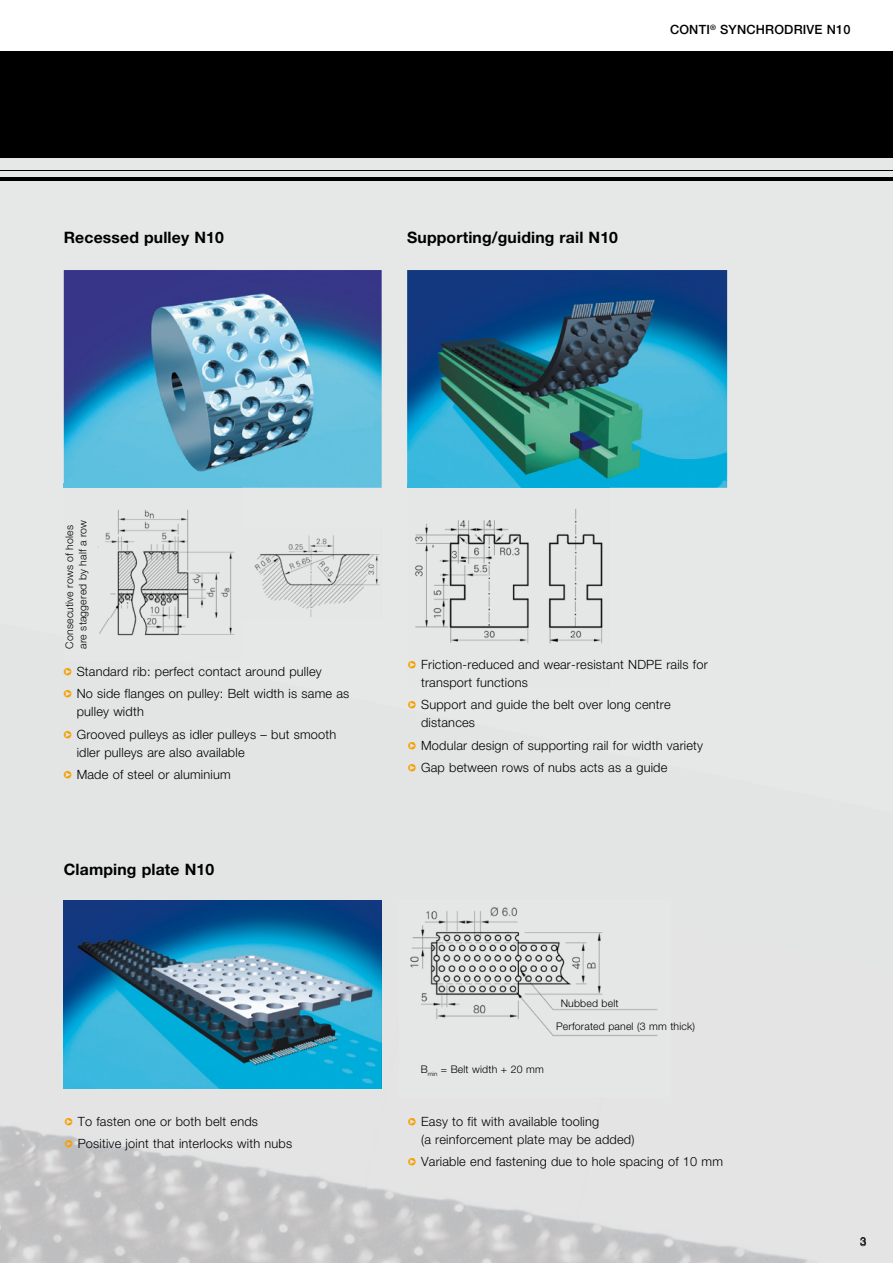
<style>
.page{position:relative;width:893px;height:1263px;background:#fff}
.page>*{position:absolute;margin:0;border:0;box-sizing:border-box;transform-origin:0 0}
.t1{font:700 15.75px "Helvetica Neue LT";letter-spacing:.01em;color:#000}
.t2{font:300 12.75px/18px "Helvetica Neue LT";letter-spacing:.015em;color:#000}
.t3{font:500 12.75px "Helvetica Neue LT";letter-spacing:.015em;color:#000}
.t4{font:11.25px "Helvetica Neue";color:#000}
.t5{font:300 10.5px/13.5px "Helvetica Neue LT";letter-spacing:.015em;color:#000}
.s1{color:#f6a000}
</style>
<div class="page">
<div style="left:0;top:124px;width:893px;height:1139px;background:#e6e7e7"></div>
<img style="left:0;top:900px;width:382px;height:321px">
<img style="left:357px;top:1034px;width:243px;height:229px">
<img style="left:568px;top:1225px;width:185px;height:38px">
<img style="left:0;top:1156px;width:306px;height:107px">
<img style="left:297px;top:1221px;width:206px;height:42px">
<div style="left:0;top:51px;width:893px;height:106px;background:#000"></div>
<hr style="left:0;top:177px;width:893px;height:3px;background:#000">
<hr style="left:0;top:170px;width:893px;height:1px;background:#000">
<img style="left:64px;top:270px;width:318px;height:218px">
<img style="left:407px;top:270px;width:320px;height:218px">
<img style="left:64px;top:484px;width:178px;height:152px">
<img style="left:407px;top:484px;width:202px;height:160px">
<img style="left:240px;top:529px;width:140px;height:91px">
<img style="left:64px;top:900px;width:317px;height:189px">
<img style="left:400px;top:907px;width:258px;height:189px">
<p class="t3" style="left:670px;top:22px;width:182px">CONTI<sup>®</sup> SYNCHRODRIVE N10</p>
<p class="t1" style="left:64px;top:228px;width:162px">Recessed pulley N10</p>
<p class="t1" style="left:407px;top:228px;width:212px">Supporting/guiding rail N10</p>
<p class="t5" style="left:62px;top:649px;width:130px;rotate:-90deg">Consecutive rows of holes are staggered by half a row</p>
<p class="t2" style="left:63px;top:662px;width:261px"><span class="s1">❑</span> Standard rib: perfect contact around pulley</p>
<p class="t2" style="left:77px;top:684px;width:274px;text-indent:-14px"><span class="s1">❑</span> No side flanges on pulley: Belt width is same as pulley width</p>
<p class="t2" style="left:77px;top:725px;width:261px;text-indent:-14px"><span class="s1">❑</span> Grooved pulleys as idler pulleys – but smooth idler pulleys are also available</p>
<p class="t2" style="left:63px;top:765px;width:170px"><span class="s1">❑</span> Made of steel or aluminium</p>
<p class="t1" style="left:64px;top:860px;width:152px">Clamping plate N10</p>
<p class="t2" style="left:64px;top:1112px;width:196px"><span class="s1">❑</span> To fasten one or both belt ends</p>
<p class="t2" style="left:64px;top:1134px;width:230px"><span class="s1">❑</span> Positive joint that interlocks with nubs</p>
<p class="t2" style="left:421px;top:655px;width:288px;text-indent:-14px"><span class="s1">❑</span> Friction-reduced and wear-resistant NDPE rails for transport functions</p>
<p class="t2" style="left:421px;top:696px;width:251px;text-indent:-14px"><span class="s1">❑</span> Support and guide the belt over long centre distances</p>
<p class="t2" style="left:407px;top:736px;width:297px"><span class="s1">❑</span> Modular design of supporting rail for width variety</p>
<p class="t2" style="left:407px;top:758px;width:262px"><span class="s1">❑</span> Gap between rows of nubs acts as a guide</p>
<p class="t5" style="left:421px;top:1062px;width:125px">B<sub>min</sub> = Belt width + 20 mm</p>
<p class="t5" style="left:561px;top:996px;width:59px">Nubbed belt</p>
<p class="t5" style="left:556px;top:1019px;width:140px">Perforated panel (3 mm thick)</p>
<p class="t2" style="left:421px;top:1112px;width:215px;text-indent:-14px"><span class="s1">❑</span> Easy to fit with available tooling<br>(a reinforcement plate may be added)</p>
<p class="t2" style="left:407px;top:1152px;width:317px"><span class="s1">❑</span> Variable end fastening due to hole spacing of 10 mm</p>
<p class="t4" style="left:860px;top:1233px;width:8px">3</p>
</div>
